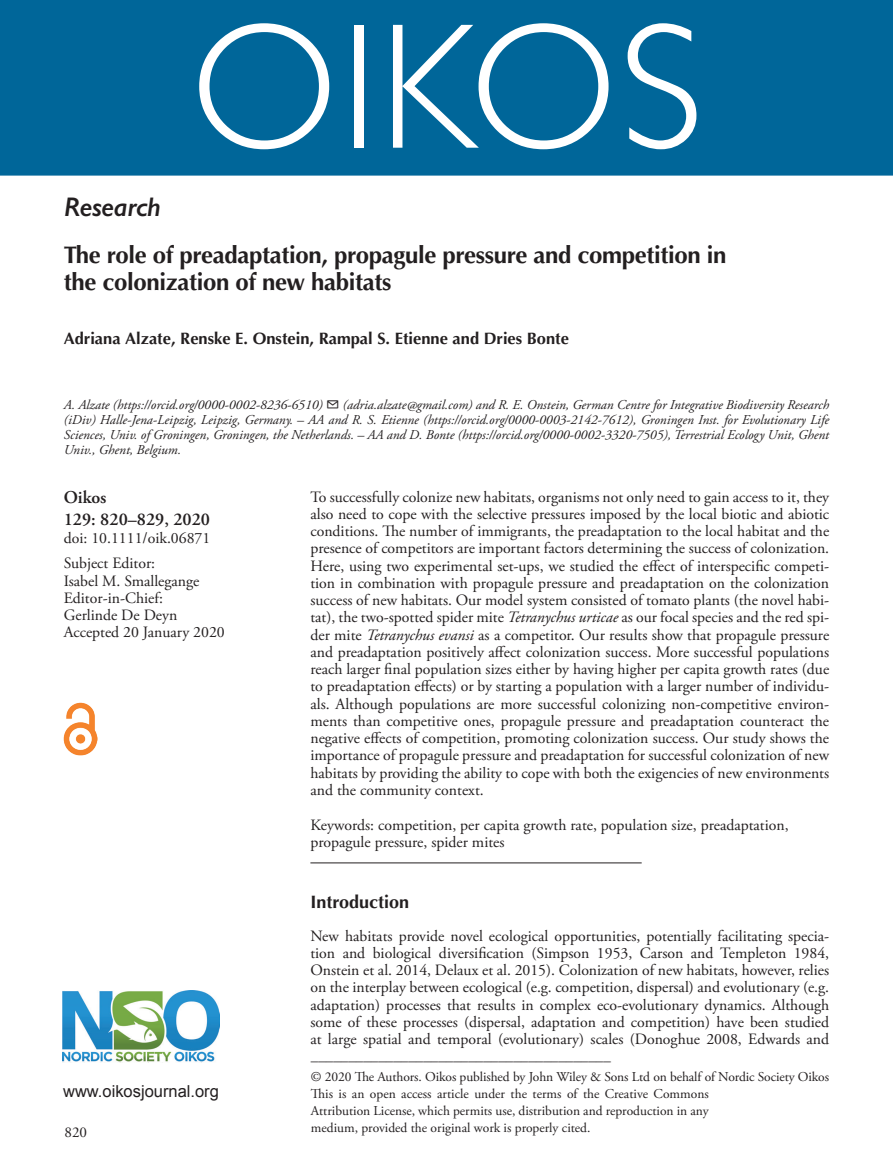
<style>
.page{position:relative;width:893px;height:1174px;background:#fff}
.page>*{position:absolute;margin:0;border:0;box-sizing:border-box;transform-origin:0 0}
.OIKOS{font:300 180px "Gill Sans";letter-spacing:.01em;color:#fff}
.AT_TYPE{font:italic 600 27px "Gill Sans";letter-spacing:-.015em;color:#231f20}
.CT{font:700 24px/27px "Optima LT Std";letter-spacing:-.015em;color:#231f20}
.Corres{font:600 18px "Adobe Garamond Pro";color:#231f20}
.H1_Rule{font:700 18px "Optima LT Std";color:#231f20}
.AU{font:700 16.5px "Optima LT Std";color:#231f20}
.t1{font:16.5px "Arial";color:#231f20}
.ABS_TXT{font:15.75px/17.2px "Adobe Garamond Pro";color:#231f20}
.TXT_Open{font:15.75px/17.2px "Adobe Garamond Pro";color:#231f20;text-align:justify}
.Keywords{font:15.75px/17.2px "Adobe Garamond Pro";color:#231f20}
.Doi_No{font:15.75px "Adobe Garamond Pro";color:#231f20}
.t2{font:15px "Adobe Garamond Pro";color:#231f20}
.Address{font:italic 13.5px/15px "Adobe Garamond Pro";color:#231f20;text-align:justify}
.FM_Note{font:13.5px/16.8px "Adobe Garamond Pro";letter-spacing:-.005em;color:#231f20;text-align:justify}
.s1{font-style:italic}
</style>
<div class="page">
<div style="left:0;top:0;width:893px;height:176px;background:#069"></div>
<img style="left:63px;top:990px;width:156px;height:72px">
<hr style="left:310px;top:862px;width:332px;height:1px;background:#231f20">
<img style="left:64px;top:702px;width:34px;height:53px">
<p class="AT_TYPE" style="left:64px;top:191px;width:99px">Research</p>
<p class="OIKOS" style="left:190px;top:-53px;width:515px">OIKOS</p>
<p class="CT" style="left:64px;top:242px;width:664px">The role of preadaptation, propagule pressure and competition in the colonization of new habitats</p>
<p class="AU" style="left:64px;top:329px;width:507px">Adriana Alzate, Renske E. Onstein, Rampal S. Etienne and Dries Bonte</p>
<p class="Address" style="left:64px;top:397px;width:767px">A. Alzate (https://orcid.org/0000-0002-8236-6510) ✉ (adria.alzate@gmail.com) and R. E. Onstein, German Centre for Integrative Biodiversity Research (iDiv) Halle-Jena-Leipzig, Leipzig, Germany. – AA and R. S. Etienne (https://orcid.org/0000-0003-2142-7612), Groningen Inst. for Evolutionary Life Sciences, Univ. of Groningen, Groningen, the Netherlands. – AA and D. Bonte (https://orcid.org/0000-0002-3320-7505), Terrestrial Ecology Unit, Ghent Univ., Ghent, Belgium.</p>
<p class="Corres" style="left:64px;top:487px;width:44px">Oikos</p>
<p class="Corres" style="left:64px;top:509px;width:148px">129: 820–829, 2020</p>
<p class="Doi_No" style="left:64px;top:528px;width:148px">doi: 10.1111/oik.06871</p>
<p class="ABS_TXT" style="left:64px;top:555px;width:137px">Subject Editor:<br>Isabel M. Smallegange</p>
<p class="ABS_TXT" style="left:64px;top:590px;width:115px">Editor-in-Chief:<br>Gerlinde De Deyn</p>
<p class="ABS_TXT" style="left:64px;top:624px;width:163px">Accepted 20 January 2020</p>
<p class="t1" style="left:63px;top:1080px;width:157px">www.oikosjournal.org</p>
<p class="t2" style="left:65px;top:1123px;width:24px">820</p>
<p class="ABS_TXT" style="left:310px;top:488px;width:520px;text-align:justify">To successfully colonize new habitats, organisms not only need to gain access to it, they also need to cope with the selective pressures imposed by the local biotic and abiotic conditions. The number of immigrants, the preadaptation to the local habitat and the presence of competitors are important factors determining the success of colonization.<br>Here, using two experimental set-ups, we studied the effect of interspecific competi&shy;tion in combination with propagule pressure and preadaptation on the colonization success of new habitats. Our model system consisted of tomato plants (the novel habi&shy;tat), the two-spotted spider mite <span class="s1">Tetranychus urticae</span> as our focal species and the red spi&shy;der mite <span class="s1">Tetranychus evansi</span> as a competitor. Our results show that propagule pressure and preadaptation positively affect colonization success. More successful populations reach larger final population sizes either by having higher per capita growth rates (due to preadaptation effects) or by starting a population with a larger number of individu&shy;als. Although populations are more successful colonizing non-competitive environ&shy;ments than competitive ones, propagule pressure and preadaptation counteract the negative effects of competition, promoting colonization success. Our study shows the importance of propagule pressure and preadaptation for successful colonization of new habitats by providing the ability to cope with both the exigencies of new environments and the community context.</p>
<p class="Keywords" style="left:310px;top:816px;width:480px">Keywords: competition, per capita growth rate, population size, preadaptation, propagule pressure, spider mites</p>
<p class="H1_Rule" style="left:310px;top:891px;width:100px">Introduction</p>
<p class="TXT_Open" style="left:310px;top:927px;width:520px">New habitats provide novel ecological opportunities, potentially facilitating specia&shy;tion and biological diversification (Simpson 1953, Carson and Templeton 1984, Onstein et al. 2014, Delaux et al. 2015). Colonization of new habitats, however, relies on the interplay between ecological (e.g. competition, dispersal) and evolutionary (e.g. adaptation) processes that results in complex eco-evolutionary dynamics. Although some of these processes (dispersal, adaptation and competition) have been studied at large spatial and temporal (evolutionary) scales (Donoghue 2008, Edwards and</p>
<p class="t2" style="left:311px;top:1051px;width:301px">––––––––––––––––––––––––––––––––––––––––</p>
<p class="FM_Note" style="left:311px;top:1069px;width:520px">© 2020 The Authors. Oikos published by John Wiley &amp; Sons Ltd on behalf of Nordic Society Oikos</p>
<p class="FM_Note" style="left:311px;top:1086px;width:399px">This is an open access article under the terms of the Creative Commons Attribution License, which permits use, distribution and reproduction in any medium, provided the original work is properly cited.</p>
</div>
